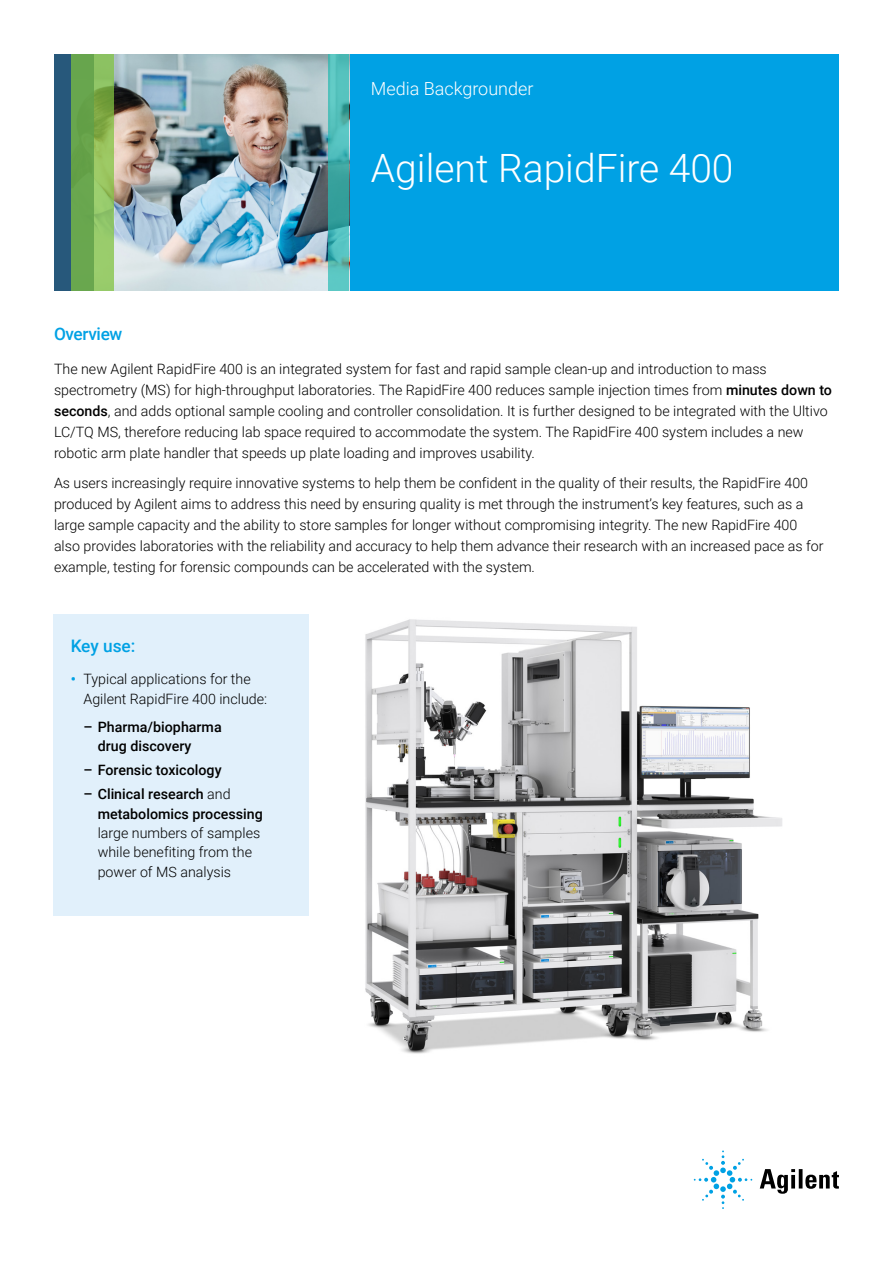
<style>
.page{position:relative;width:893px;height:1263px;background:#fff}
.page>*{position:absolute;margin:0;border:0;box-sizing:border-box;transform-origin:0 0}
.t1{font:300 39px "Roboto";color:#fff}
.t2{font:300 18px "Roboto";color:#fff}
.t3{font:500 17.25px "Roboto";letter-spacing:-.02em;color:#00a1e4}
.t4{font:300 14.25px/21px "Roboto";color:#000}
.t5{font:500 14.25px/19.5px "Roboto";color:#000}
.s1{font-weight:500}
.s2{font-weight:700;color:#00a1e4}
.s3{font-weight:300}
</style>
<div class="page">
<div style="left:349px;top:54px;width:490px;height:236px;background:#00a1e4"></div>
<img style="left:114px;top:54px;width:215px;height:236px">
<svg style="left:329px;top:54px;width:20px;height:236px"></svg>
<div style="left:54px;top:54px;width:39px;height:236px;background:#27587b"></div>
<svg style="left:71px;top:54px;width:43px;height:236px;fill:#6aa74f"></svg>
<div style="left:53px;top:614px;width:256px;height:302px;background:#e1f0fb"></div>
<img style="left:365px;top:619px;width:417px;height:435px">
<svg style="left:760px;top:1169px;width:79px;height:25px"></svg>
<svg style="left:694px;top:1150px;width:58px;height:59px"></svg>
<p class="t2" style="left:371px;top:76px;width:164px">Media Backgrounder</p>
<h1 class="t1" style="left:371px;top:141px;width:364px">Agilent RapidFire 400</h1>
<p class="t3" style="left:54px;top:322px;width:70px">Overview</p>
<p class="t4" style="left:54px;top:358px;width:779px">The new Agilent RapidFire 400 is an integrated system for fast and rapid sample clean-up and introduction to mass spectrometry (MS) for high-throughput laboratories. The RapidFire 400 reduces sample injection times from <span class="s1">minutes down to seconds</span>, and adds optional sample cooling and controller consolidation. It is further designed to be integrated with the Ultivo LC/TQ MS, therefore reducing lab space required to accommodate the system. The RapidFire 400 system includes a new robotic arm plate handler that speeds up plate loading and improves usability.</p>
<p class="t4" style="left:54px;top:472px;width:771px">As users increasingly require innovative systems to help them be confident in the quality of their results, the RapidFire 400 produced by Agilent aims to address this need by ensuring quality is met through the instrument’s key features, such as a large sample capacity and the ability to store samples for longer without compromising integrity. The new RapidFire 400 also provides laboratories with the reliability and accuracy to help them advance their research with an increased pace as for example, testing for forensic compounds can be accelerated with the system.</p>
<p class="t3" style="left:71px;top:634px;width:66px">Key use:</p>
<p class="t4" style="left:83px;top:669px;width:185px;line-height:19.5px;text-indent:-13px"><span class="s2">•</span> Typical applications for the<br>Agilent RapidFire 400 include:</p>
<p class="t5" style="left:98px;top:717px;width:126px;text-indent:-14px">– Pharma/biopharma drug discovery</p>
<p class="t5" style="left:83px;top:760px;width:140px">– Forensic toxicology</p>
<p class="t5" style="left:98px;top:784px;width:167px;text-indent:-14px">– Clinical research <span class="s3">and </span>metabolomics processing</p>
<p class="t4" style="left:98px;top:823px;width:164px;line-height:19.5px">large numbers of samples while benefiting from the power of MS analysis</p>
</div>
